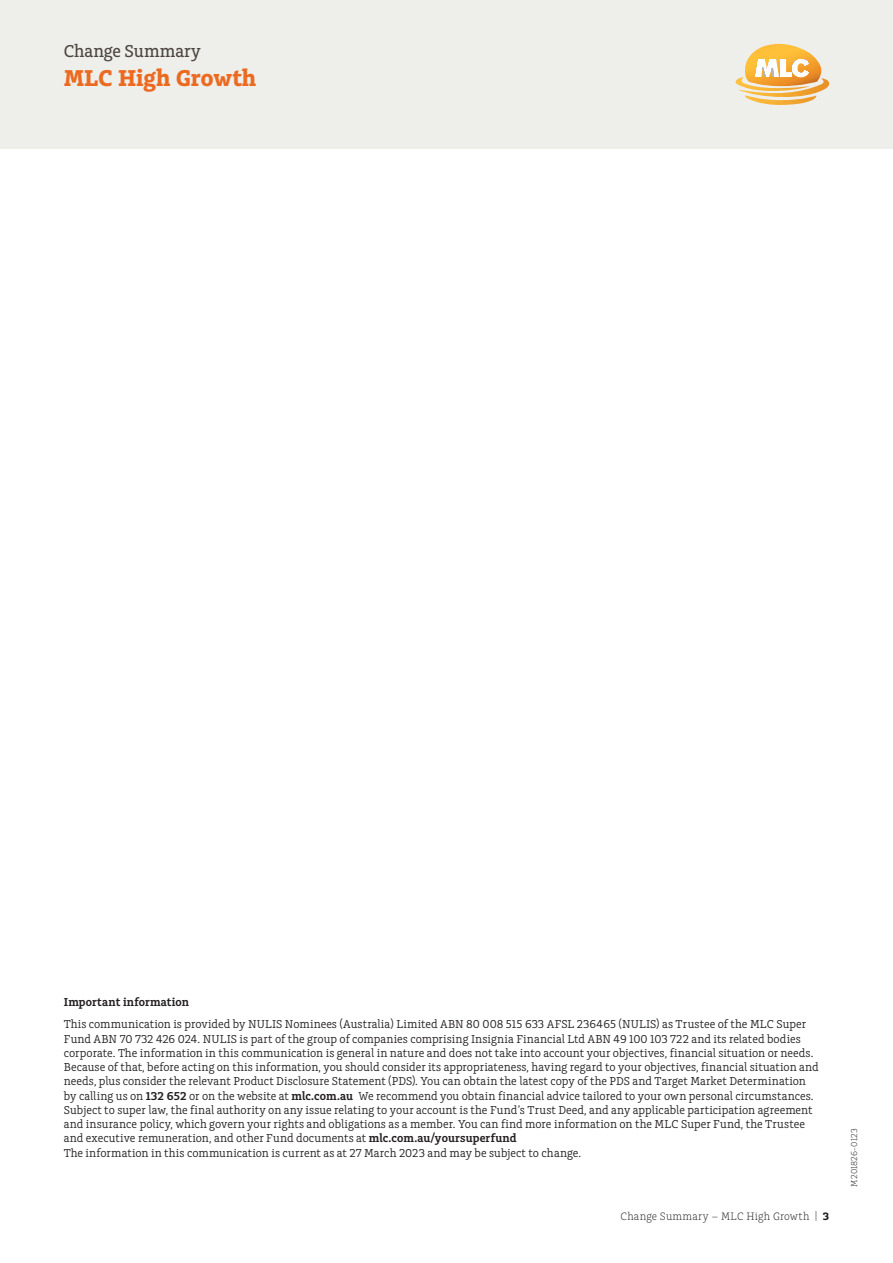
<style>
.page{position:relative;width:893px;height:1263px;background:#fff}
.page>*{position:absolute;margin:0;border:0;box-sizing:border-box;transform-origin:0 0}
.t1{font:700 24px "Charlie Std";color:#ec6a20}
.t2{font:500 18px "Charlie Std";color:#4d453f}
.t3{font:12px/14.2px "Charlie Std";letter-spacing:.005em;color:#231f20}
.t4{font:600 12px "Charlie Std";letter-spacing:.015em;color:#231f20}
.t5{font:300 11.25px "Charlie Std";letter-spacing:.02em;color:#231f20}
.t6{font:300 9px "Charlie Std";letter-spacing:.005em;color:#231f20}
.s1{font-weight:600}
.s2{font-weight:700}
</style>
<div class="page">
<div style="left:0;top:0;width:893px;height:149px;background:#eeeeeb"></div>
<svg style="left:736px;top:44px;width:93px;height:61px"></svg>
<h2 class="t2" style="left:64px;top:41px;width:139px">Change Summary</h2>
<h1 class="t1" style="left:64px;top:64px;width:194px">MLC High Growth</h1>
<p class="t4" style="left:64px;top:995px;width:127px">Important information</p>
<p class="t3" style="left:64px;top:1017px;width:756px">This communication is provided by NULIS Nominees (Australia) Limited ABN 80 008 515 633 AFSL 236465 (NULIS) as Trustee of the MLC Super Fund ABN 70 732 426 024. NULIS is part of the group of companies comprising Insignia Financial Ltd ABN 49 100 103 722 and its related bodies corporate. The information in this communication is general in nature and does not take into account your objectives, financial situation or needs.<br>Because of that, before acting on this information, you should consider its appropriateness, having regard to your objectives, financial situation and needs, plus consider the relevant Product Disclosure Statement (PDS). You can obtain the latest copy of the PDS and Target Market Determination by calling us on <span class="s1">132 652</span> or on the website at <span class="s1">mlc.com.au</span> We recommend you obtain financial advice tailored to your own personal circumstances.<br>Subject to super law, the final authority on any issue relating to your account is the Fund’s Trust Deed, and any applicable participation agreement and insurance policy, which govern your rights and obligations as a member. You can find more information on the MLC Super Fund, the Trustee and executive remuneration, and other Fund documents at <span class="s1">mlc.com.au/yoursuperfund<br></span>The information in this communication is current as at 27 March 2023 and may be subject to change.</p>
<p class="t5" style="left:620px;top:1210px;width:210px">Change Summary – MLC High Growth | <span class="s2">3</span></p>
<p class="t6" style="left:849px;top:1187px;width:60px;rotate:-90deg">M201826-0123</p>
</div>
